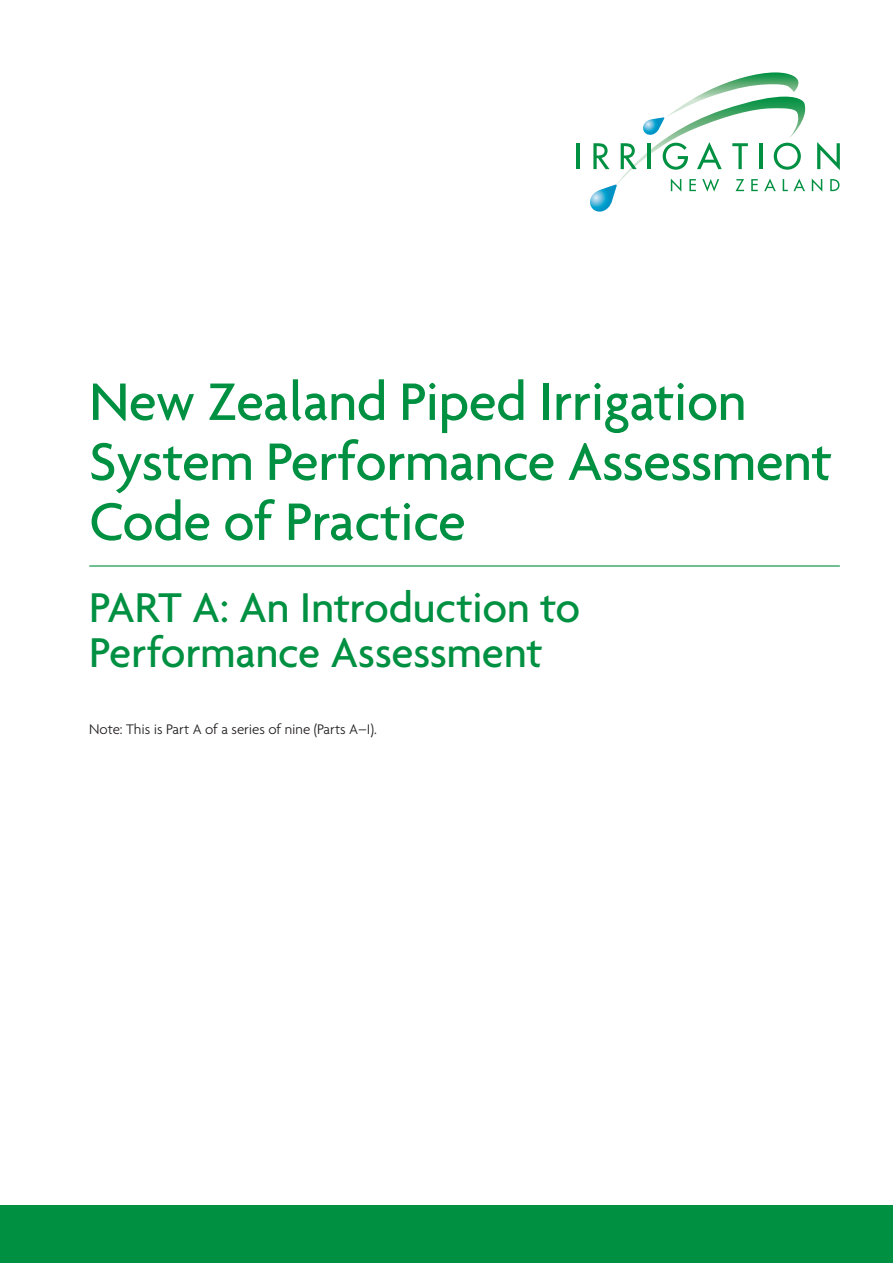
<style>
.page{position:relative;width:893px;height:1263px;background:#fff}
.page>*{position:absolute;margin:0;border:0;box-sizing:border-box;transform-origin:0 0}
.New_Cover_Page_Heade{font:500 57px/60px "Agenda";letter-spacing:-.01em;color:#009041}
._1_-_New_Headers_no{font:500 45px/45px "Agenda";letter-spacing:-.005em;color:#009041}
.Body_Copy{font:300 15px "Agenda";letter-spacing:-.005em;color:#231f20}
</style>
<div class="page">
<div style="left:0;top:1205px;width:893px;height:58px;background:#009041"></div>
<hr style="left:89px;top:565px;width:751px;height:1px;background:#009041">
<hr style="left:577px;top:143px;width:3px;height:26px;background:#009041">
<svg style="left:590px;top:72px;width:250px;height:140px"></svg>
<p class="New_Cover_Page_Heade" style="left:89px;top:370px;width:744px">New Zealand Piped Irrigation<br>System Performance Assessment<br>Code of Practice</p>
<p class="_1_-_New_Headers_no" style="left:89px;top:584px;width:492px">PART A: An Introduction to<br>Performance Assessment</p>
<p class="Body_Copy" style="left:89px;top:720px;width:289px">Note: This is Part A of a series of nine (Parts A–I).</p>
</div>
